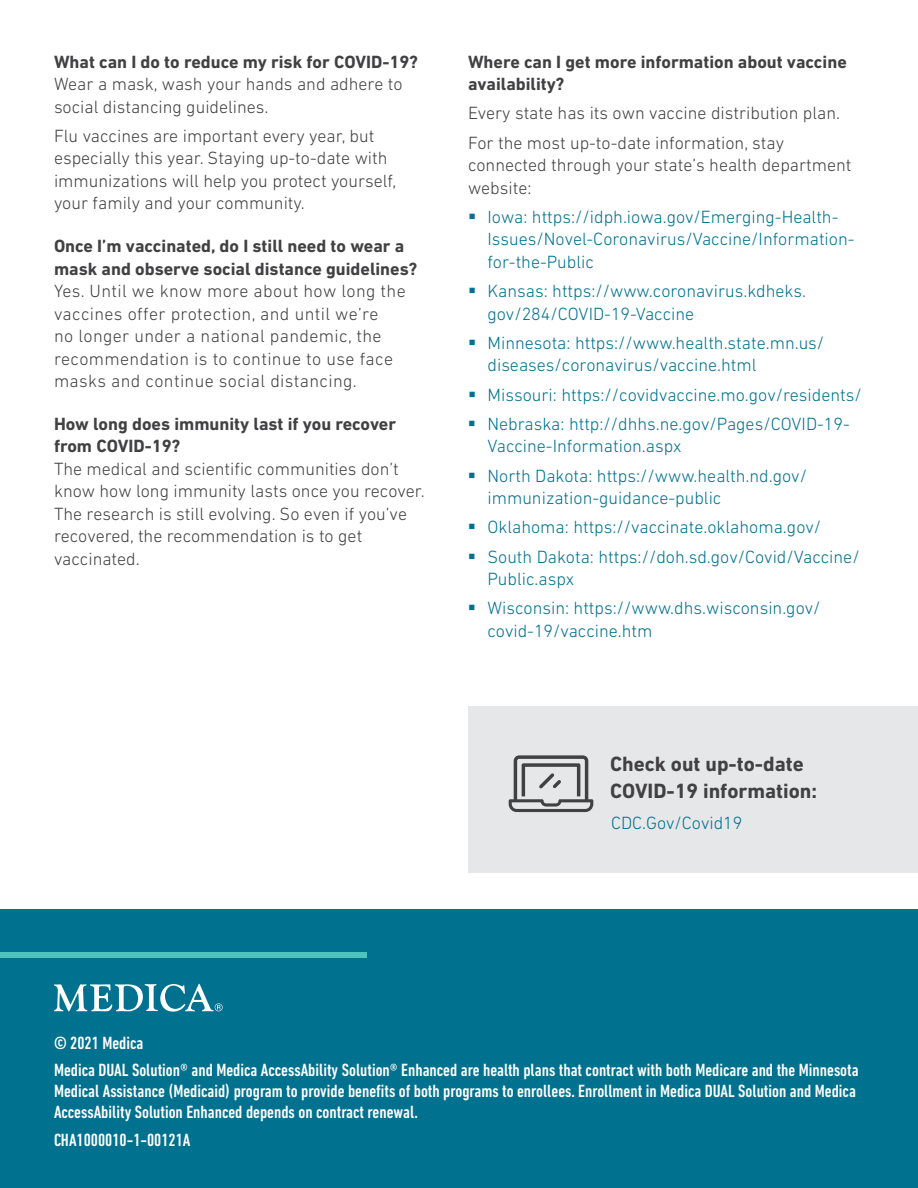
<style>
.page{position:relative;width:918px;height:1188px;background:#fff}
.page>*{position:absolute;margin:0;border:0;box-sizing:border-box;transform-origin:0 0}
.t1{font:700 21px/27px "DIN Next LT Pro";color:#414042}
.t2{font:300 18px/22.5px "DIN Next LT Pro";color:#00728f}
.t3{font:300 18px/22.5px "DIN Next LT Pro";color:#414042}
.t4{font:500 condensed 18px/21px "DIN Next LT Pro";color:#fff}
.t5{font:700 18px/22.5px "DIN Next LT Pro";color:#414042}
.t6{font:300 18px/22.5px "DIN Next LT Pro";letter-spacing:.02em;color:#414042}
</style>
<div class="page">
<div style="left:0;top:909px;width:918px;height:279px;background:#00728f"></div>
<div style="left:0;top:953px;width:366px;height:5px;background:#4fc2c0"></div>
<div style="left:468px;top:706px;width:450px;height:167px;background:#e6e7e8"></div>
<svg style="left:509px;top:755px;width:84px;height:57px"></svg>
<svg style="left:54px;top:984px;width:169px;height:28px"></svg>
<p class="t5" style="left:54px;top:50px;width:366px">What can I do to reduce my risk for COVID-19?</p>
<p class="t3" style="left:54px;top:72px;width:350px">Wear a mask, wash your hands and adhere to social distancing guidelines.</p>
<p class="t3" style="left:54px;top:124px;width:344px">Flu vaccines are important every year, but especially this year. Staying up-to-date with immunizations will help you protect yourself, your family and your community.</p>
<p class="t5" style="left:54px;top:235px;width:365px">Once I’m vaccinated, do I still need to wear a mask and observe social distance guidelines?</p>
<p class="t6" style="left:54px;top:279px;width:353px">Yes. Until we know more about how long the vaccines offer protection, and until we’re<br>no longer under a national pandemic, the recommendation is to continue to use face masks and continue social distancing.</p>
<p class="t5" style="left:54px;top:412px;width:344px">How long does immunity last if you recover from COVID-19?</p>
<p class="t3" style="left:54px;top:457px;width:372px">The medical and scientific communities don’t know how long immunity lasts once you recover.<br>The research is still evolving. So even if you’ve recovered, the recommendation is to get vaccinated.</p>
<p class="t5" style="left:468px;top:50px;width:380px">Where can I get more information about vaccine availability?</p>
<p class="t3" style="left:468px;top:102px;width:374px">Every state has its own vaccine distribution plan.</p>
<p class="t3" style="left:468px;top:131px;width:385px">For the most up-to-date information, stay connected through your state’s health department website:</p>
<p class="t2" style="left:487px;top:205px;width:369px;text-indent:-19px">▪ Iowa: https://idph.iowa.gov/Emerging-Health-<br>Issues/Novel-Coronavirus/Vaccine/Information&shy;for-the-Public</p>
<p class="t2" style="left:487px;top:279px;width:320px;text-indent:-19px">▪ Kansas: https://www.coronavirus.kdheks. gov/284/COVID-19-Vaccine</p>
<p class="t2" style="left:487px;top:331px;width:338px;text-indent:-19px">▪ Minnesota: https://www.health.state.mn.us/ diseases/coronavirus/vaccine.html</p>
<p class="t2" style="left:468px;top:383px;width:395px">▪ Missouri: https://covidvaccine.mo.gov/residents/</p>
<p class="t2" style="left:487px;top:412px;width:364px;text-indent:-19px">▪ Nebraska: http://dhhs.ne.gov/Pages/COVID-19-<br>Vaccine-Information.aspx</p>
<p class="t2" style="left:487px;top:464px;width:321px;text-indent:-19px">▪ North Dakota: https://www.health.nd.gov/ immunization-guidance-public</p>
<p class="t2" style="left:468px;top:516px;width:355px">▪ Oklahoma: https://vaccinate.oklahoma.gov/</p>
<p class="t2" style="left:487px;top:545px;width:374px;text-indent:-19px">▪ South Dakota: https://doh.sd.gov/Covid/Vaccine/<br>Public.aspx</p>
<p class="t2" style="left:487px;top:597px;width:335px;text-indent:-19px">▪ Wisconsin: https://www.dhs.wisconsin.gov/ covid-19/vaccine.htm</p>
<p class="t1" style="left:610px;top:750px;width:209px">Check out up-to-date<br>COVID-19 information:</p>
<p class="t2" style="left:611px;top:811px;width:133px">CDC.Gov/Covid19</p>
<p class="t4" style="left:54px;top:1032px;width:91px">© 2021 Medica</p>
<p class="t4" style="left:54px;top:1060px;width:806px">Medica DUAL Solution® and Medica AccessAbility Solution® Enhanced are health plans that contract with both Medicare and the Minnesota<br>Medical Assistance (Medicaid) program to provide benefits of both programs to enrollees. Enrollment in Medica DUAL Solution and Medica<br>AccessAbility Solution Enhanced depends on contract renewal.</p>
<p class="t4" style="left:54px;top:1129px;width:138px">CHA1000010-1-00121A</p>
</div>
